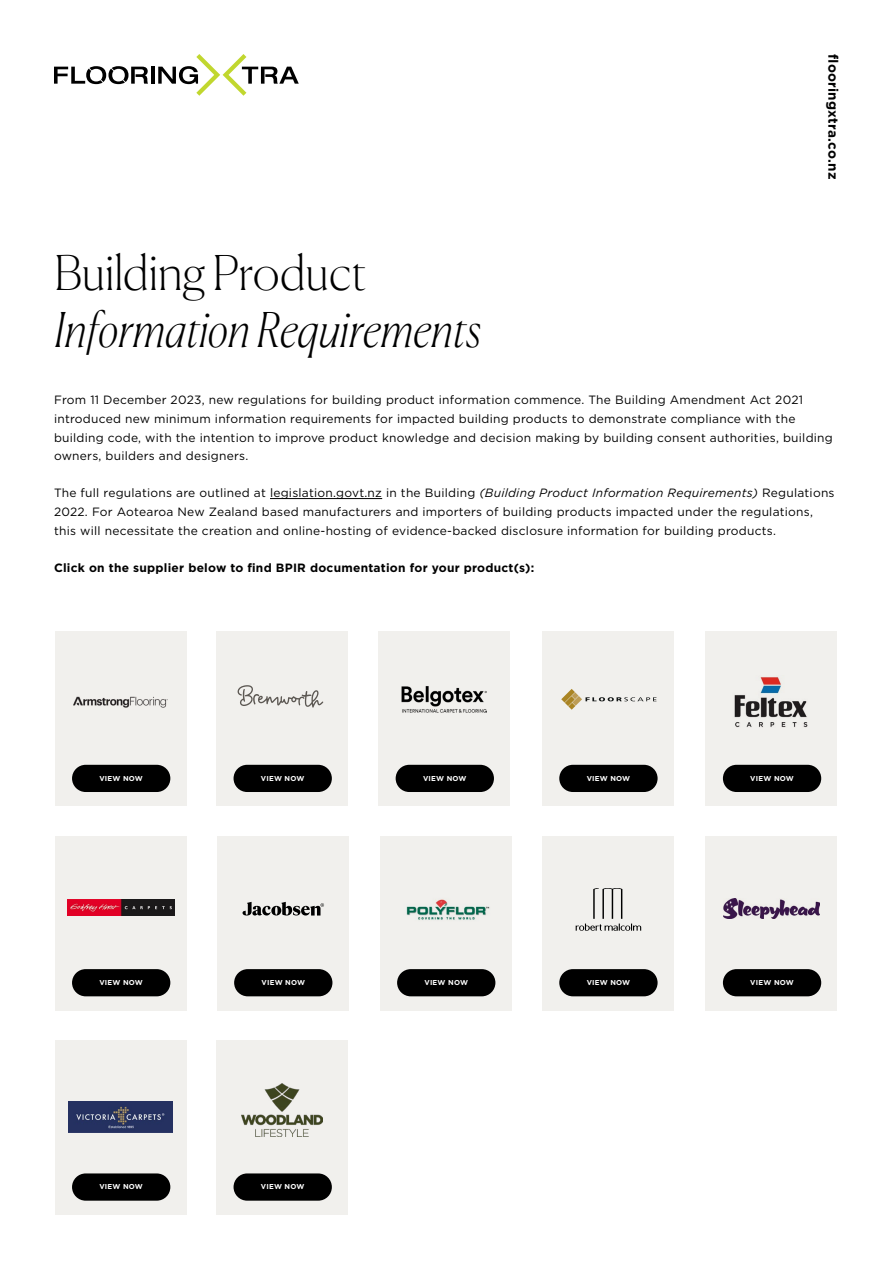
<style>
.page{position:relative;width:893px;height:1263px;background:#fff}
.page>*{position:absolute;margin:0;border:0;box-sizing:border-box;transform-origin:0 0}
.t1{font:italic 100 47.85px "Canela";color:#000101}
.t2{font:100 47.85px "Canela";letter-spacing:-.005em;color:#000101}
.t3{font:700 13.5px "Gotham";letter-spacing:.02em;color:#000101}
.t4{font:12px/18.6px "Gotham";letter-spacing:.02em;color:#000101}
.t5{font:700 12px "Gotham";letter-spacing:.02em;color:#000101}
.t6{font:700 7.05px "Gotham";letter-spacing:.03em;color:#fff}
.s1{font-style:italic}
</style>
<div class="page">
<hr style="left:151px;top:67px;width:3px;height:17px;background:#000">
<svg style="left:158px;top:54px;width:141px;height:42px"></svg>
<svg style="left:54px;top:66px;width:94px;height:18px"></svg>
<hr style="left:270px;top:498px;width:112px;height:1px;background:#000101">
<div style="left:216px;top:631px;width:132px;height:175px;background:#f1f0ed"></div>
<div style="left:234px;top:765px;width:98px;height:27px;background:#000;border-radius:14px"></div>
<svg style="left:238px;top:685px;width:85px;height:23px"></svg>
<div style="left:55px;top:631px;width:131px;height:175px;background:#f1f0ed"></div>
<div style="left:72px;top:765px;width:98px;height:27px;background:#000;border-radius:14px"></div>
<img style="left:73px;top:696px;width:95px;height:12px">
<div style="left:217px;top:836px;width:131px;height:175px;background:#f1f0ed"></div>
<div style="left:234px;top:969px;width:98px;height:27px;background:#000;border-radius:14px"></div>
<svg style="left:243px;top:902px;width:81px;height:13px"></svg>
<div style="left:378px;top:631px;width:132px;height:175px;background:#f1f0ed"></div>
<div style="left:396px;top:765px;width:98px;height:27px;background:#000;border-radius:14px"></div>
<img style="left:401px;top:686px;width:86px;height:27px">
<div style="left:542px;top:631px;width:131px;height:175px;background:#f1f0ed"></div>
<div style="left:559px;top:765px;width:99px;height:27px;background:#000;border-radius:14px"></div>
<svg style="left:561px;top:689px;width:95px;height:21px"></svg>
<div style="left:380px;top:836px;width:131px;height:175px;background:#f1f0ed"></div>
<div style="left:397px;top:969px;width:98px;height:27px;background:#000;border-radius:14px"></div>
<img style="left:406px;top:899px;width:84px;height:21px">
<div style="left:542px;top:836px;width:131px;height:175px;background:#f1f0ed"></div>
<div style="left:559px;top:969px;width:99px;height:27px;background:#000;border-radius:14px"></div>
<svg style="left:576px;top:888px;width:65px;height:43px"></svg>
<div style="left:55px;top:836px;width:131px;height:175px;background:#f1f0ed"></div>
<div style="left:72px;top:969px;width:98px;height:27px;background:#000;border-radius:14px"></div>
<img style="left:67px;top:900px;width:107px;height:16px">
<div style="left:216px;top:1040px;width:132px;height:175px;background:#f1f0ed"></div>
<div style="left:234px;top:1173px;width:98px;height:28px;background:#000;border-radius:14px"></div>
<img style="left:242px;top:1084px;width:80px;height:52px">
<div style="left:706px;top:631px;width:131px;height:175px;background:#f1f0ed"></div>
<div style="left:723px;top:765px;width:98px;height:27px;background:#000;border-radius:14px"></div>
<img style="left:734px;top:677px;width:74px;height:51px">
<div style="left:55px;top:1040px;width:131px;height:175px;background:#f1f0ed"></div>
<div style="left:72px;top:1173px;width:98px;height:28px;background:#000;border-radius:14px"></div>
<img style="left:68px;top:1101px;width:104px;height:32px">
<div style="left:706px;top:836px;width:131px;height:175px;background:#f1f0ed"></div>
<div style="left:723px;top:969px;width:98px;height:27px;background:#000;border-radius:14px"></div>
<img style="left:724px;top:898px;width:95px;height:21px">
<p class="t3" style="left:842px;top:54px;width:127px;rotate:90deg">flooringxtra.co.nz</p>
<h1 class="t2" style="left:54px;top:234px;width:314px">Building Product</h1>
<h1 class="t1" style="left:54px;top:292px;width:429px">Information Requirements</h1>
<p class="t4" style="left:54px;top:391px;width:780px">From 11 December 2023, new regulations for building product information commence. The Building Amendment Act 2021 introduced new minimum information requirements for impacted building products to demonstrate compliance with the building code, with the intention to improve product knowledge and decision making by building consent authorities, building owners, builders and designers.</p>
<p class="t4" style="left:54px;top:484px;width:782px">The full regulations are outlined at legislation.govt.nz in the Building <span class="s1">(Building Product Information Requirements)</span> Regulations<br>2022. For Aotearoa New Zealand based manufacturers and importers of building products impacted under the regulations, this will necessitate the creation and online-hosting of evidence-backed disclosure information for building products.</p>
<p class="t5" style="left:54px;top:560px;width:482px">Click on the supplier below to find BPIR documentation for your product(s):</p>
<p class="t6" style="left:99px;top:774px;width:45px">VIEW NOW</p>
<p class="t6" style="left:261px;top:774px;width:45px">VIEW NOW</p>
<p class="t6" style="left:423px;top:774px;width:45px">VIEW NOW</p>
<p class="t6" style="left:587px;top:774px;width:45px">VIEW NOW</p>
<p class="t6" style="left:99px;top:978px;width:45px">VIEW NOW</p>
<p class="t6" style="left:424px;top:978px;width:45px">VIEW NOW</p>
<p class="t6" style="left:587px;top:978px;width:45px">VIEW NOW</p>
<p class="t6" style="left:262px;top:978px;width:45px">VIEW NOW</p>
<p class="t6" style="left:99px;top:1182px;width:45px">VIEW NOW</p>
<p class="t6" style="left:261px;top:1182px;width:45px">VIEW NOW</p>
<p class="t6" style="left:750px;top:774px;width:45px">VIEW NOW</p>
<p class="t6" style="left:750px;top:978px;width:45px">VIEW NOW</p>
</div>
